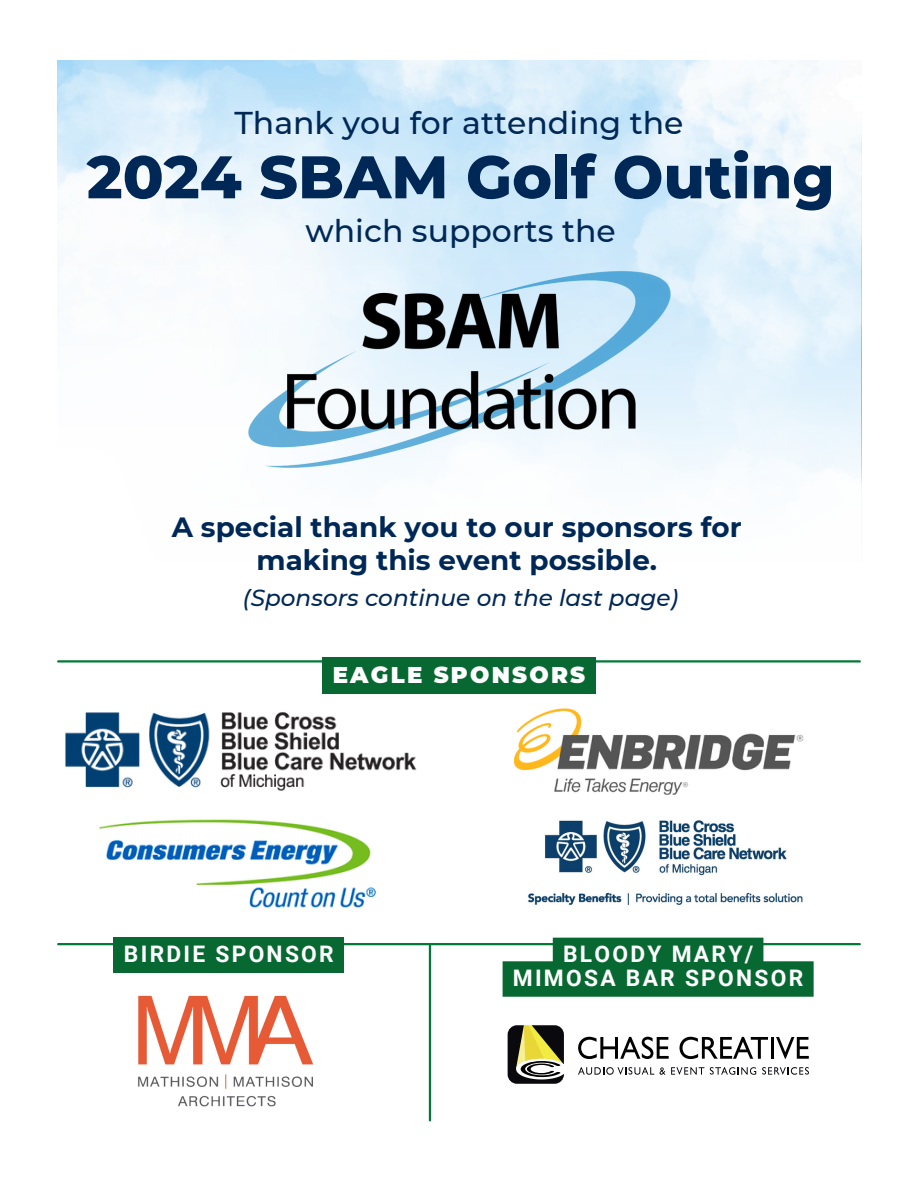
<style>
.page{position:relative;width:918px;height:1188px;background:#fff}
.page>*{position:absolute;margin:0;border:0;box-sizing:border-box;transform-origin:0 0}
.t1{font:800 60px "Montserrat";color:#002856}
.t2{font:500 31.5px "Montserrat";color:#002856}
.t3{font:700 27.75px/32.7px "Montserrat";color:#002856;text-align:center}
.t4{font:italic 500 23.25px "Montserrat";color:#002856}
.t5{font:700 22.8px "Roboto";letter-spacing:.1em;color:#fff}
.t6{font:900 22.8px "Montserrat";letter-spacing:.1em;color:#fff}
</style>
<div class="page">
<svg style="left:57px;top:60px;width:804px;height:416px"></svg>
<img style="left:234px;top:268px;width:450px;height:203px">
<hr style="left:58px;top:943px;width:802px;height:2px;background:#007934">
<hr style="left:58px;top:660px;width:802px;height:3px;background:#007934">
<img style="left:514px;top:708px;width:290px;height:87px">
<img style="left:65px;top:712px;width:352px;height:79px">
<img style="left:99px;top:819px;width:277px;height:89px">
<svg style="left:578px;top:1037px;width:91px;height:22px"></svg>
<svg style="left:680px;top:1037px;width:88px;height:22px"></svg>
<hr style="left:771px;top:1037px;width:3px;height:22px;background:#000">
<svg style="left:776px;top:1037px;width:33px;height:22px"></svg>
<svg style="left:578px;top:1067px;width:76px;height:8px"></svg>
<svg style="left:660px;top:1067px;width:5px;height:8px"></svg>
<svg style="left:671px;top:1067px;width:33px;height:8px"></svg>
<svg style="left:710px;top:1067px;width:46px;height:8px"></svg>
<svg style="left:762px;top:1067px;width:47px;height:8px"></svg>
<svg style="left:508px;top:1025px;width:56px;height:59px;background:#75724c"></svg>
<img style="left:138px;top:995px;width:176px;height:112px">
<hr style="left:429px;top:945px;width:2px;height:175px;background:#007934">
<img style="left:527px;top:820px;width:276px;height:85px">
<div style="left:322px;top:657px;width:274px;height:37px;background:#076931"></div>
<svg style="left:503px;top:938px;width:311px;height:59px;background:#247b49"></svg>
<div style="left:114px;top:938px;width:230px;height:35px;background:#076931"></div>
<p class="t2" style="left:234px;top:103px;width:451px">Thank you for attending the</p>
<p class="t1" style="left:87px;top:140px;width:749px">2024 SBAM Golf Outing</p>
<p class="t2" style="left:306px;top:212px;width:312px">which supports the</p>
<p class="t3" style="left:172px;top:511px;width:571px">A special thank you to our sponsors for making this event possible.</p>
<p class="t4" style="left:243px;top:584px;width:437px">(Sponsors continue on the last page)</p>
<p class="t6" style="left:333px;top:660px;width:254px">EAGLE SPONSORS</p>
<p class="t5" style="left:124px;top:941px;width:211px">BIRDIE SPONSOR</p>
<p class="t5" style="left:563px;top:941px;width:192px">BLOODY MARY/</p>
<p class="t5" style="left:513px;top:964px;width:292px">MIMOSA BAR SPONSOR</p>
</div>
